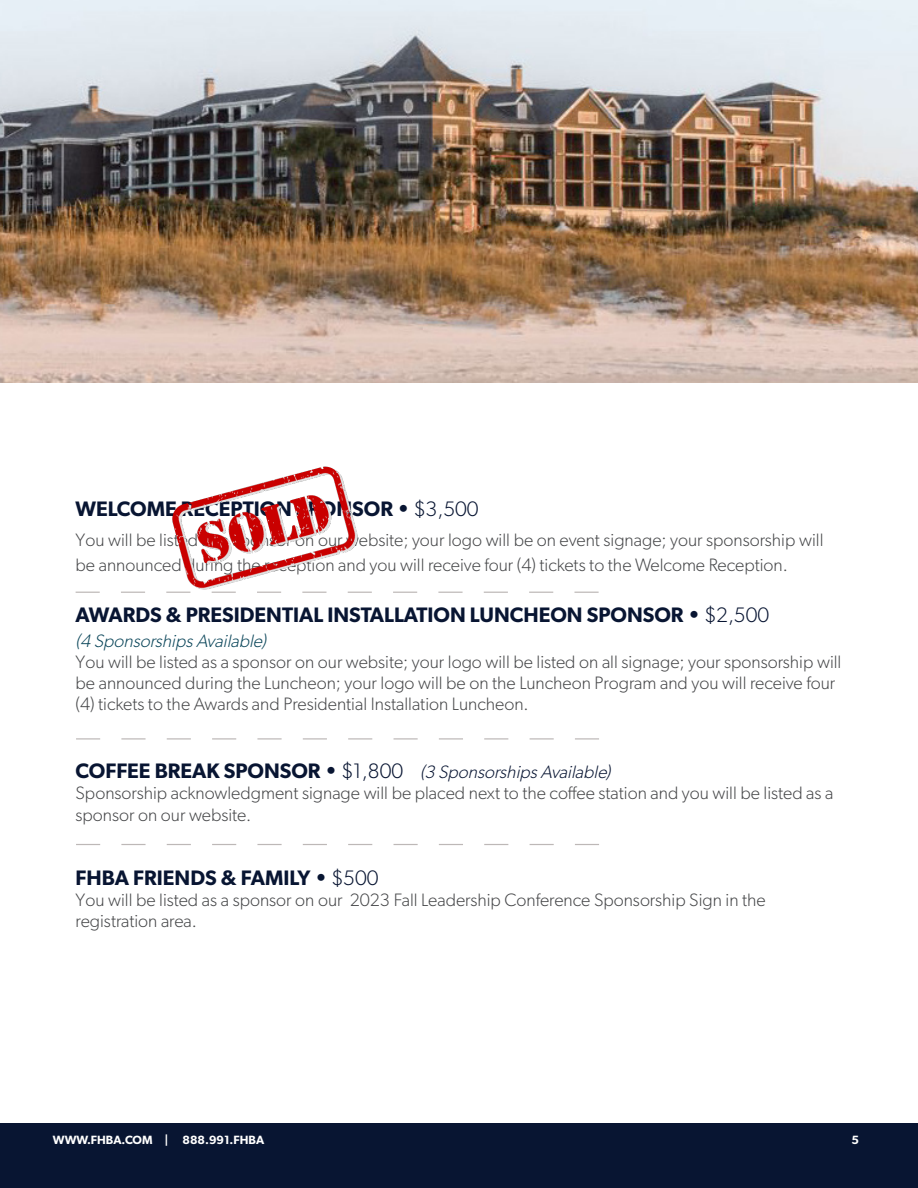
<style>
.page{position:relative;width:918px;height:1188px;background:#fff}
.page>*{position:absolute;margin:0;border:0;box-sizing:border-box;transform-origin:0 0}
.t1{font:600 21px "Gibson";color:#081532}
.t2{font:300 18px/21px "Gibson";color:#454648}
.t3{font:italic 300 18px "Gibson";color:#081532}
.t4{font:italic 300 18px "Gibson";color:#0b465a}
.t5{font:600 12px "Gibson";color:#fff}
.s1{font-weight:300}
.s2{font-weight:600;font-style:normal;font-size:21px}
.s3{font-style:normal;font-size:21px}
</style>
<div class="page">
<div style="left:0;top:1123px;width:918px;height:65px;background:#081532"></div>
<img style="left:0;top:0;width:918px;height:383px">
<hr style="left:76px;top:738px;width:24px;height:2px;background:#bdb8b7">
<hr style="left:121px;top:738px;width:25px;height:2px;background:#bdb8b7">
<hr style="left:167px;top:738px;width:24px;height:2px;background:#bdb8b7">
<hr style="left:212px;top:738px;width:24px;height:2px;background:#bdb8b7">
<hr style="left:257px;top:738px;width:25px;height:2px;background:#bdb8b7">
<hr style="left:303px;top:738px;width:24px;height:2px;background:#bdb8b7">
<hr style="left:348px;top:738px;width:24px;height:2px;background:#bdb8b7">
<hr style="left:394px;top:738px;width:24px;height:2px;background:#bdb8b7">
<hr style="left:439px;top:738px;width:24px;height:2px;background:#bdb8b7">
<hr style="left:484px;top:738px;width:24px;height:2px;background:#bdb8b7">
<hr style="left:530px;top:738px;width:24px;height:2px;background:#bdb8b7">
<hr style="left:575px;top:738px;width:24px;height:2px;background:#bdb8b7">
<svg style="left:76px;top:844px;width:24px;height:1px"></svg>
<svg style="left:121px;top:844px;width:25px;height:1px"></svg>
<svg style="left:167px;top:844px;width:24px;height:1px"></svg>
<svg style="left:212px;top:844px;width:24px;height:1px"></svg>
<svg style="left:257px;top:844px;width:25px;height:1px"></svg>
<svg style="left:303px;top:844px;width:24px;height:1px"></svg>
<svg style="left:348px;top:844px;width:24px;height:1px"></svg>
<svg style="left:394px;top:844px;width:24px;height:1px"></svg>
<svg style="left:439px;top:844px;width:24px;height:1px"></svg>
<svg style="left:484px;top:844px;width:24px;height:1px"></svg>
<svg style="left:530px;top:844px;width:24px;height:1px"></svg>
<svg style="left:575px;top:844px;width:24px;height:1px"></svg>
<svg style="left:76px;top:592px;width:24px;height:1px"></svg>
<svg style="left:121px;top:592px;width:24px;height:1px"></svg>
<svg style="left:393px;top:592px;width:24px;height:1px"></svg>
<svg style="left:438px;top:592px;width:25px;height:1px"></svg>
<svg style="left:484px;top:592px;width:24px;height:1px"></svg>
<svg style="left:529px;top:592px;width:24px;height:1px"></svg>
<svg style="left:574px;top:592px;width:25px;height:1px"></svg>
<img style="left:166px;top:466px;width:206px;height:127px">
<p class="t1" style="left:76px;top:496px;width:405px">WELCOME RECEPTION SPONSOR • <span class="s1">$3,500</span></p>
<p class="t2" style="left:76px;top:527px;width:749px;line-height:25.2px">You will be listed as a sponsor on our website; your logo will be on event signage; your sponsorship will be announced during the reception and you will receive four (4) tickets to the Welcome Reception.</p>
<p class="t1" style="left:76px;top:602px;width:695px">AWARDS &amp; PRESIDENTIAL INSTALLATION LUNCHEON SPONSOR • <span class="s1">$2,500</span></p>
<p class="t4" style="left:76px;top:630px;width:197px">(4 SponsorshipsAvailable)</p>
<p class="t2" style="left:76px;top:651px;width:767px">You will be listed as a sponsor on our website; your logo will be listed on all signage; your sponsorship will be announced during the Luncheon; your logo will be on the Luncheon Program and you will receive four (4) tickets to the Awards and Presidential Installation Luncheon.</p>
<p class="t3" style="left:76px;top:761px;width:541px"><span class="s2">CO F F E E B REA K S PO N SO R •</span> <span class="s3">$ 1 , 8 0 0</span> (3 SponsorshipsAvailable)</p>
<p class="t2" style="left:76px;top:783px;width:759px">Sponsorship acknowledgment signage will be placed next to the coffee station and you will be listed as a sponsor on our website.</p>
<p class="t1" style="left:76px;top:865px;width:304px">FHBA FRIENDS &amp; FAMILY • <span class="s1">$500</span></p>
<p class="t2" style="left:76px;top:889px;width:692px">You will be listed as a sponsor on our 2023 Fall Leadership Conference Sponsorship Sign in the registration area.</p>
<p class="t5" style="left:53px;top:1132px;width:213px">WWW.FHBA.COM | 888.991.FHBA</p>
<p class="t5" style="left:851px;top:1132px;width:9px">5</p>
</div>
